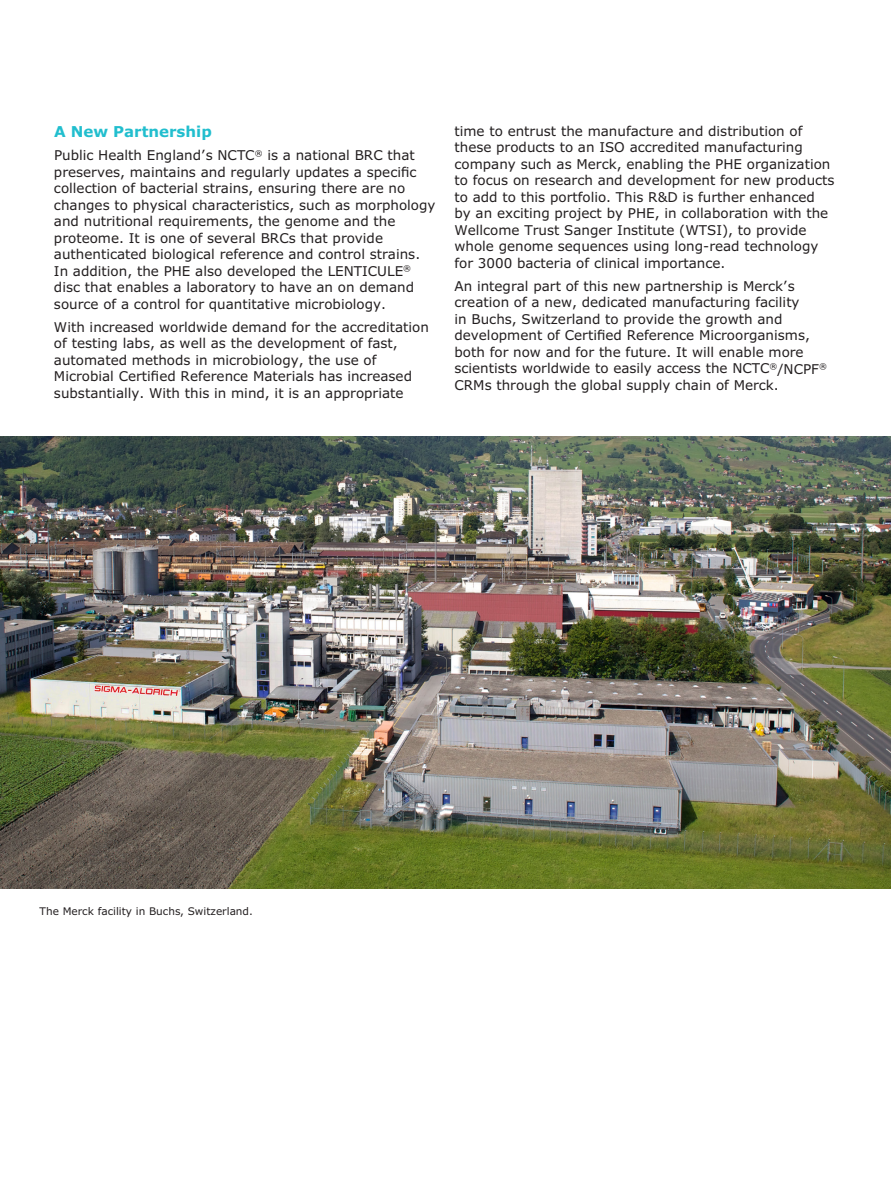
<style>
.page{position:relative;width:891px;height:1188px;background:#fff}
.page>*{position:absolute;margin:0;border:0;box-sizing:border-box;transform-origin:0 0}
.t1{font:700 15px "Verdana Pro";color:#21bece}
.t2{font:13.5px/16.5px "Verdana Pro";color:#231f20}
.t3{font:10.5px "Verdana Pro";color:#231f20}
</style>
<div class="page">
<img style="left:0;top:436px;width:891px;height:452px">
<p class="t1" style="left:54px;top:122px;width:159px">A New Partnership</p>
<p class="t2" style="left:54px;top:147px;width:383px">Public Health England’s NCTC<sup>®</sup> is a national BRC that preserves, maintains and regularly updates a specific collection of bacterial strains, ensuring there are no changes to physical characteristics, such as morphology and nutritional requirements, the genome and the proteome. It is one of several BRCs that provide authenticated biological reference and control strains.<br>In addition, the PHE also developed the LENTICULE<sup>® </sup>disc that enables a laboratory to have an on demand source of a control for quantitative microbiology.</p>
<p class="t2" style="left:54px;top:319px;width:377px">With increased worldwide demand for the accreditation of testing labs, as well as the development of fast, automated methods in microbiology, the use of Microbial Certified Reference Materials has increased substantially. With this in mind, it is an appropriate</p>
<p class="t2" style="left:454px;top:123px;width:382px">time to entrust the manufacture and distribution of these products to an ISO accredited manufacturing company such as Merck, enabling the PHE organization to focus on research and development for new products to add to this portfolio. This R&amp;D is further enhanced by an exciting project by PHE, in collaboration with the Wellcome Trust Sanger Institute (WTSI), to provide whole genome sequences using long-read technology for 3000 bacteria of clinical importance.</p>
<p class="t2" style="left:454px;top:278px;width:374px">An integral part of this new partnership is Merck’s creation of a new, dedicated manufacturing facility<br>in Buchs, Switzerland to provide the growth and development of Certified Reference Microorganisms, both for now and for the future. It will enable more scientists worldwide to easily access the NCTC<sup>®</sup>/NCPF<sup>® </sup>CRMs through the global supply chain of Merck.</p>
<p class="t3" style="left:40px;top:905px;width:215px">The Merck facility in Buchs, Switzerland.</p>
</div>
